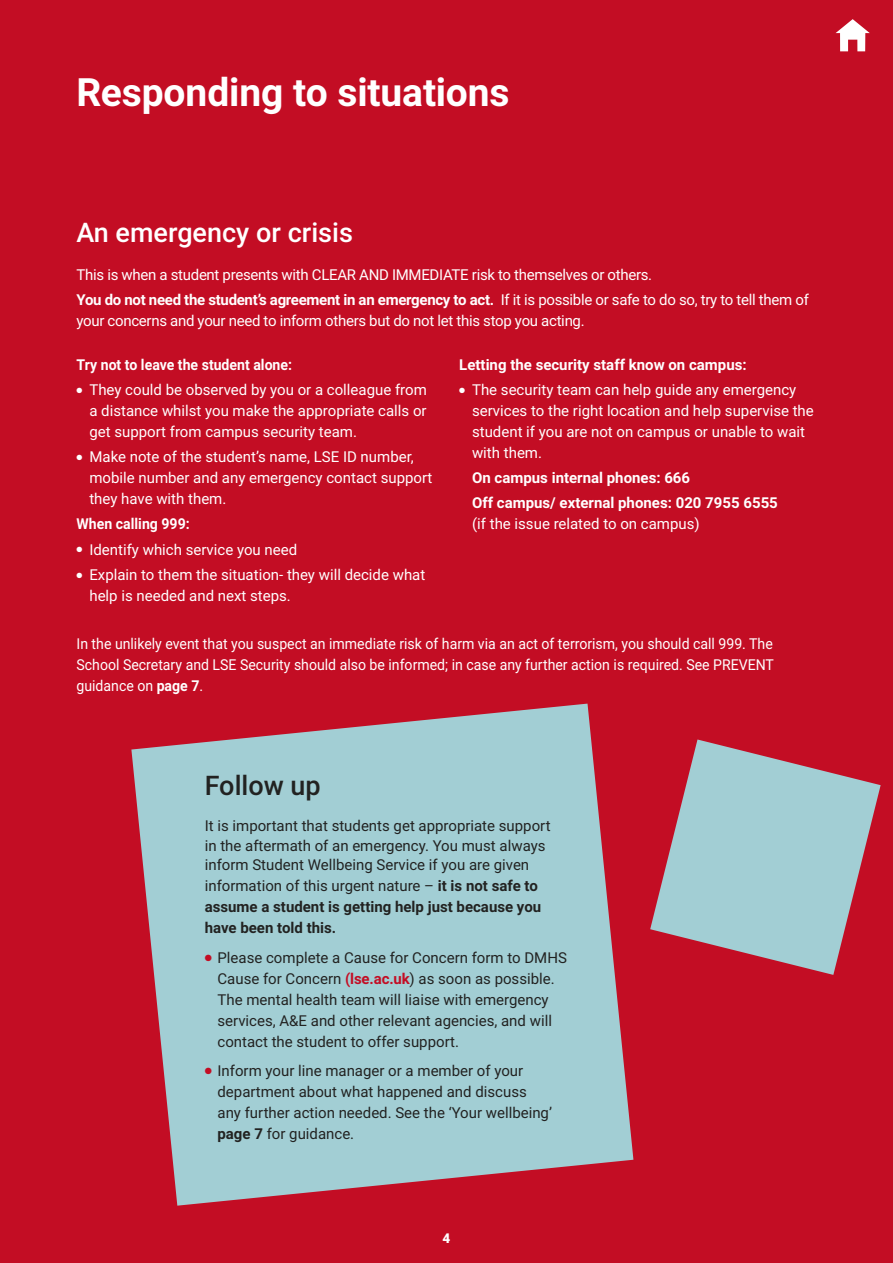
<style>
.page{position:relative;width:893px;height:1263px;background:#c30d24}
.page>*{position:absolute;margin:0;border:0;box-sizing:border-box;transform-origin:0 0}
.t1{font:700 39px "Roboto";letter-spacing:-.005em;color:#fff}
.t2{font:500 27px "Roboto";color:#fff}
.t3{font:500 27px "Roboto";color:#222221}
.t4{font:15px/21px "Roboto";color:#fff}
.t5{font:15px/21px "Roboto";color:#222221}
.t6{font:15px/25.2px "Roboto";letter-spacing:-.02em;color:#fff}
.t7{font:15px/21px "Roboto";color:#fff;text-align:justify;scale:.94 1}
.t8{font:700 15px/21px "Roboto";color:#222221}
.t9{font:700 15px/25.2px "Roboto";color:#fff}
.t10{font:700 15px "Roboto";color:#fff;scale:.94 1}
.t11{font:900 13.5px "Roboto";color:#fff}
.s1{font-weight:700}
.s2{font-weight:400}
.s3{color:#c30d24}
.s4{font-weight:700;color:#c30d24}
</style>
<div class="page">
<svg style="left:131px;top:704px;width:502px;height:502px;fill:#a2ced4"></svg>
<svg style="left:650px;top:739px;width:231px;height:236px;fill:#a2ced4"></svg>
<svg style="left:836px;top:19px;width:34px;height:32px"></svg>
<h1 class="t1" style="left:77px;top:65px;width:434px">Responding to situations</h1>
<h2 class="t2" style="left:77px;top:213px;width:278px">An emergency or crisis</h2>
<p class="t6" style="left:77px;top:261px;width:734px">This is when a student presents with CLEAR AND IMMEDIATE risk to themselves or others.<br><span class="s1">You do not need the student’s agreement in an emergency to act.</span> If it is possible or safe to do so, try to tell them of</p>
<p class="t6" style="left:77px;top:308px;width:510px">your concerns and your need to inform others but do not let this stop you acting.</p>
<p class="t10" style="left:77px;top:354px;width:231px">Try not to leave the student alone:</p>
<p class="t4" style="left:89px;top:378px;width:339px;text-align:justify;text-indent:-13px">● They could be observed by you or a colleague from a distance whilst you make the appropriate calls or get support from campus security team.</p>
<p class="t4" style="left:89px;top:446px;width:344px;text-indent:-13px">● Make note of the student’s name, LSE ID number, mobile number and any emergency contact support they have with them.</p>
<p class="t10" style="left:77px;top:513px;width:122px">When calling 999:</p>
<p class="t4" style="left:77px;top:538px;width:222px">● Identify which service you need</p>
<p class="t4" style="left:89px;top:563px;width:337px;text-indent:-13px">● Explain to them the situation- they will decide what help is needed and next steps.</p>
<p class="t9" style="left:459px;top:351px;width:289px">Letting the security staff know on campus:</p>
<p class="t4" style="left:472px;top:378px;width:343px;text-indent:-13px">● The security team can help guide any emergency services to the right location and help supervise the student if you are not on campus or unable to wait with them.</p>
<p class="t9" style="left:472px;top:464px;width:307px">On campus internal phones: 666<br>Off campus/ external phones: 020 7955 6555</p>
<p class="t4" style="left:472px;top:513px;width:229px">(if the issue related to on campus)</p>
<p class="t7" style="left:77px;top:633px;width:743px">In the unlikely event that you suspect an immediate risk of harm via an act of terrorism, you should call 999. The School Secretary and LSE Security should also be informed; in case any further action is required. See PREVENT guidance on <span class="s1">page 7</span>.</p>
<h2 class="t3" style="left:205px;top:766px;width:118px">Follow up</h2>
<p class="t5" style="left:205px;top:816px;width:347px;line-height:19.5px">It is important that students get appropriate support in the aftermath of an emergency. You must always inform Student Wellbeing Service if you are given</p>
<p class="t8" style="left:205px;top:875px;width:338px"><span class="s2">information of this urgent nature –</span> it is not safe to assume a student is getting help just because you have been told this.</p>
<p class="t5" style="left:217px;top:946px;width:351px;text-indent:-13px"><span class="s3">●</span> Please complete a Cause for Concern form to DMHS Cause for Concern <span class="s4">(lse.ac.uk</span>) as soon as possible.<br>The mental health team will liaise with emergency services, A&amp;E and other relevant agencies, and will contact the student to offer support.</p>
<p class="t5" style="left:217px;top:1060px;width:336px;text-indent:-13px"><span class="s3">●</span> Inform your line manager or a member of your department about what happened and discuss any further action needed. See the ‘Your wellbeing’ <span class="s1">page 7</span> for guidance.</p>
<p class="t11" style="left:443px;top:1229px;width:9px">4</p>
</div>
